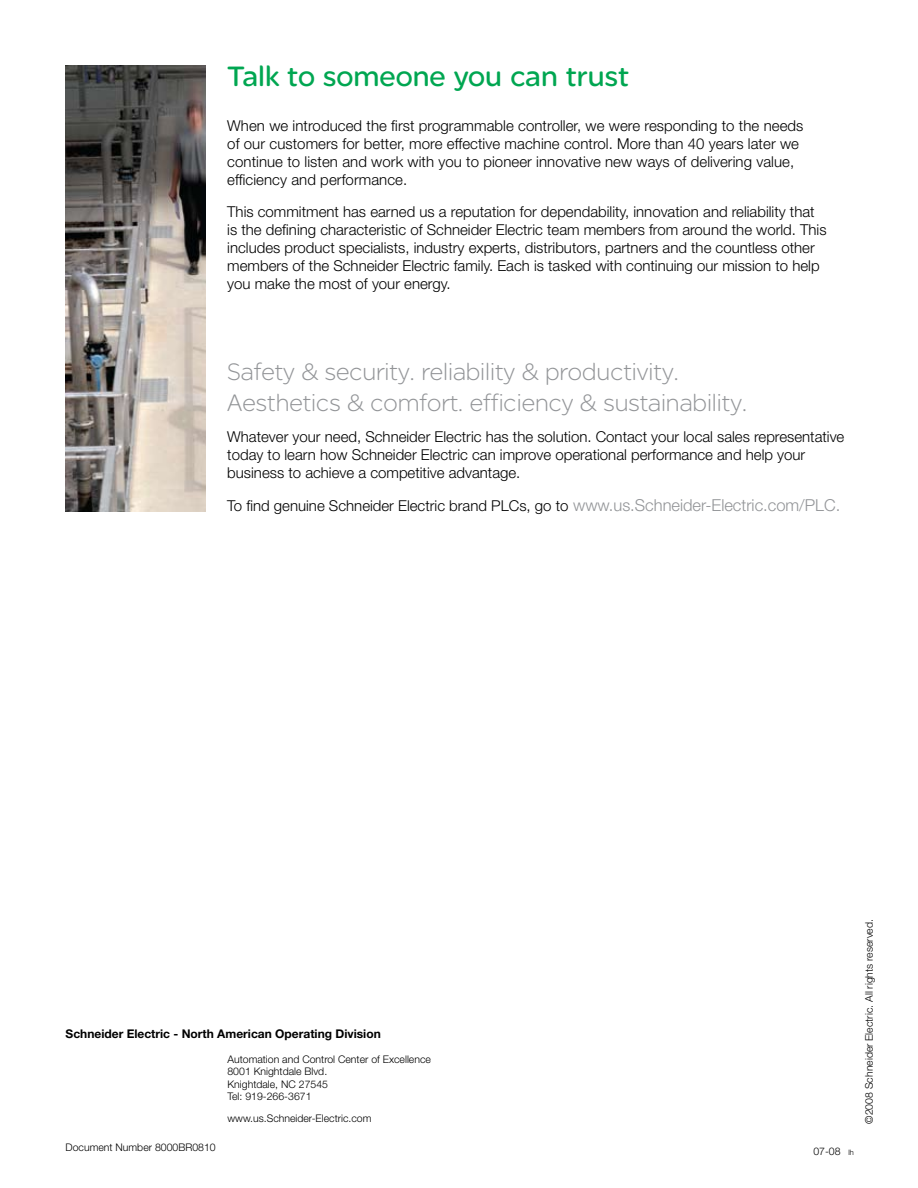
<style>
.page{position:relative;width:918px;height:1188px;background:#fff}
.page>*{position:absolute;margin:0;border:0;box-sizing:border-box;transform-origin:0 0}
.t1{font:30px "SE Optimist";color:#00a651}
.t2{font:300 25.5px/30.6px "SE Optimist";color:#939598}
.t3{font:300 15px/18px "Helvetica Neue LT Std";color:#000}
.t4{font:700 12px "Helvetica Neue LT Std";color:#000}
.t5{font:300 10.5px/12.6px "Helvetica Neue LT Std";color:#000}
.s1{font-size:16.5px;color:#939598}
.s2{font-size:7.5px}
</style>
<div class="page">
<img style="left:66px;top:66px;width:139px;height:446px">
<h1 class="t1" style="left:227px;top:59px;width:403px">Talk to someone you can trust</h1>
<p class="t3" style="left:227px;top:117px;width:578px">When we introduced the first programmable controller, we were responding to the needs of our customers for better, more effective machine control. More than 40 years later we continue to listen and work with you to pioneer innovative new ways of delivering value, efficiency and performance.</p>
<p class="t3" style="left:227px;top:202px;width:601px">This commitment has earned us a reputation for dependability, innovation and reliability that is the defining characteristic of Schneider Electric team members from around the world. This includes product specialists, industry experts, distributors, partners and the countless other members of the Schneider Electric family. Each is tasked with continuing our mission to help you make the most of your energy.</p>
<h2 class="t2" style="left:227px;top:356px;width:521px">Safety &amp; security. reliability &amp; productivity.<br>Aesthetics &amp; comfort. efficiency &amp; sustainability.</h2>
<p class="t3" style="left:227px;top:427px;width:619px">Whatever your need, Schneider Electric has the solution. Contact your local sales representative today to learn how Schneider Electric can improve operational performance and help your business to achieve a competitive advantage.</p>
<p class="t3" style="left:227px;top:497px;width:614px">To find genuine Schneider Electric brand PLCs, go to <span class="s1">www.us.Schneider-Electric.com/PLC.</span></p>
<p class="t4" style="left:66px;top:1026px;width:317px">Schneider Electric - North American Operating Division</p>
<p class="t5" style="left:66px;top:1141px;width:152px">Document Number 8000BR0810</p>
<p class="t5" style="left:227px;top:1052px;width:205px">Automation and Control Center of Excellence<br>8001 Knightdale Blvd.<br>Knightdale, NC 27545<br>Tel: 919-266-3671</p>
<p class="t5" style="left:227px;top:1112px;width:145px">www.us.Schneider-Electric.com</p>
<p class="t5" style="left:813px;top:1145px;width:42px">07-08 <span class="s2">lh</span></p>
<p class="t5" style="left:862px;top:1124px;width:206px;rotate:-90deg">©2008 Schneider Electric. All rights reserved.</p>
</div>
